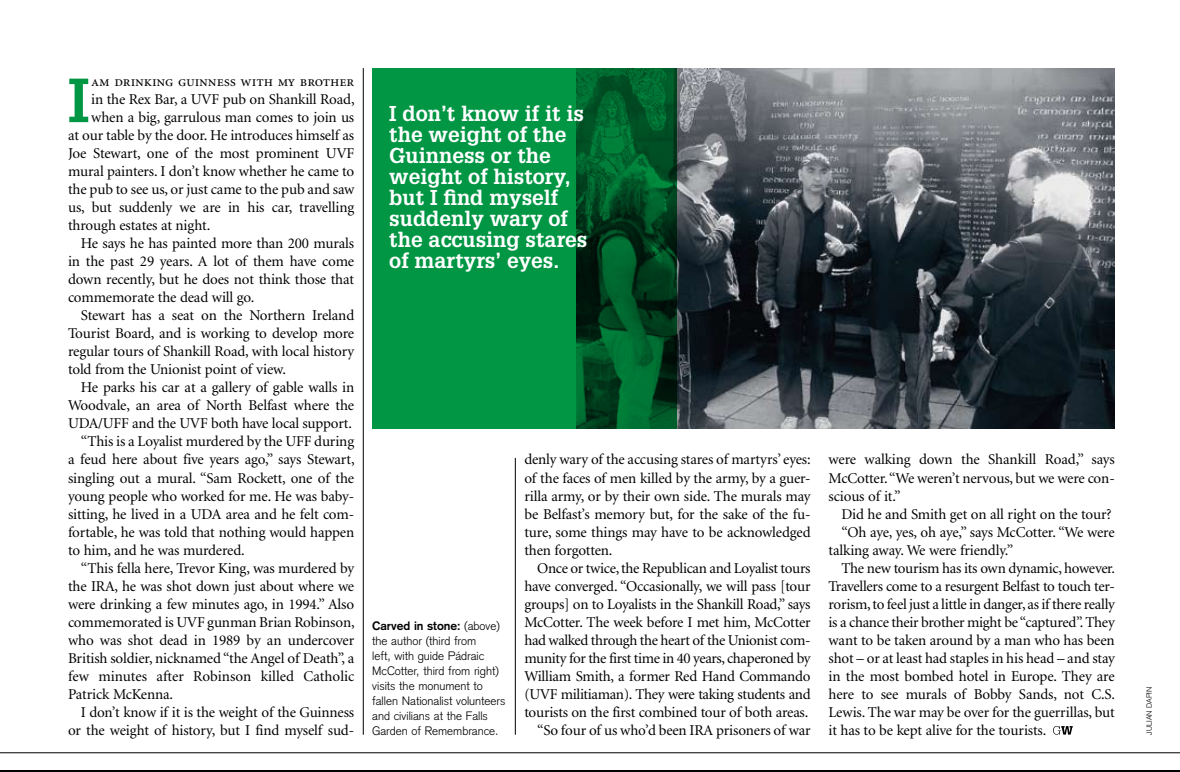
<style>
.page{position:relative;width:1180px;height:772px;background:#fff}
.page>*{position:absolute;margin:0;border:0;box-sizing:border-box;transform-origin:0 0}
.t1{font:700 60.75px "Glypha LT";color:#009643}
.t2{font:700 21px/21px "Glypha LT";color:#fff}
.t3{font:15px/18px "Minion";letter-spacing:-.01em;color:#000;text-align:justify}
.t4{font:15px "Minion Regular SC";letter-spacing:-.01em;color:#000}
.t5{font:300 12px/15px "Basic Commercial LT";color:#000}
.t6{font:300 7.5px "Basic Commercial LT";color:#000}
.s1{font-weight:700}
</style>
<div class="page">
<hr style="left:0;top:752px;width:1179px;height:1px;background:#000">
<hr style="left:515px;top:458px;width:1px;height:276px;background:#000">
<img style="left:676px;top:68px;width:438px;height:360px">
<svg style="left:1053px;top:726px;width:19px;height:8px"></svg>
<svg style="left:372px;top:68px;width:304px;height:360px;background:#007e38"></svg>
<hr style="left:363px;top:68px;width:1px;height:666px;background:#000">
<img style="left:0;top:770px;width:1179px;height:1px">
<h1 class="t1" style="left:68px;top:63px;width:23px">I</h1>
<p class="t4" style="left:91px;top:74px;width:264px">am drinking guinness with my brother</p>
<p class="t3" style="left:91px;top:91px;width:265px">in the Rex Bar, a UVF pub on Shankill Road,</p>
<p class="t3" style="left:91px;top:109px;width:264px">when a big, garrulous man comes to join us</p>
<p class="t3" style="left:68px;top:127px;width:288px">at our table by the door. He introduces himself as</p>
<p class="t3" style="left:68px;top:145px;width:287px">Joe Stewart, one of the most prominent UVF</p>
<p class="t3" style="left:68px;top:163px;width:287px">mural painters. I don’t know whether he came to</p>
<p class="t3" style="left:68px;top:181px;width:288px">the pub to see us, or just came to the pub and saw</p>
<p class="t3" style="left:68px;top:199px;width:287px">us, but suddenly we are in his car, travelling</p>
<p class="t3" style="left:68px;top:217px;width:144px">through estates at night.</p>
<p class="t3" style="left:81px;top:235px;width:275px">He says he has painted more than 200 murals</p>
<p class="t3" style="left:68px;top:253px;width:287px">in the past 29 years. A lot of them have come</p>
<p class="t3" style="left:68px;top:271px;width:287px">down recently, but he does not think those that</p>
<p class="t3" style="left:68px;top:289px;width:188px">commemorate the dead will go.</p>
<p class="t3" style="left:81px;top:307px;width:275px">Stewart has a seat on the Northern Ireland</p>
<p class="t3" style="left:68px;top:325px;width:287px">Tourist Board, and is working to develop more</p>
<p class="t3" style="left:68px;top:343px;width:287px">regular tours of Shankill Road, with local history</p>
<p class="t3" style="left:68px;top:361px;width:219px">told from the Unionist point of view.</p>
<p class="t3" style="left:81px;top:379px;width:275px">He parks his car at a gallery of gable walls in</p>
<p class="t3" style="left:68px;top:397px;width:287px">Woodvale, an area of North Belfast where the</p>
<p class="t3" style="left:68px;top:415px;width:285px">UDA/UFF and the UVF both have local support.</p>
<p class="t3" style="left:81px;top:433px;width:275px">“This is a Loyalist murdered by the UFF during</p>
<p class="t3" style="left:68px;top:451px;width:288px">a feud here about five years ago,” says Stewart,</p>
<p class="t3" style="left:68px;top:469px;width:287px">singling out a mural. “Sam Rockett, one of the</p>
<p class="t3" style="left:68px;top:487px;width:286px">young people who worked for me. He was baby-</p>
<p class="t3" style="left:68px;top:505px;width:287px">sitting, he lived in a UDA area and he felt com-</p>
<p class="t3" style="left:68px;top:523px;width:288px">fortable, he was told that nothing would happen</p>
<p class="t3" style="left:68px;top:541px;width:178px">to him, and he was murdered.</p>
<p class="t3" style="left:81px;top:559px;width:275px">“This fella here, Trevor King, was murdered by</p>
<p class="t3" style="left:68px;top:577px;width:287px">the IRA, he was shot down just about where we</p>
<p class="t3" style="left:68px;top:595px;width:287px">were drinking a few minutes ago, in 1994.” Also</p>
<p class="t3" style="left:68px;top:613px;width:288px">commemorated is UVF gunman Brian Robinson,</p>
<p class="t3" style="left:68px;top:631px;width:287px">who was shot dead in 1989 by an undercover</p>
<p class="t3" style="left:68px;top:649px;width:287px">British soldier, nicknamed “the Angel of Death”, a</p>
<p class="t3" style="left:68px;top:667px;width:288px">few minutes after Robinson killed Catholic</p>
<p class="t3" style="left:68px;top:685px;width:107px">Patrick McKenna.</p>
<p class="t3" style="left:81px;top:703px;width:275px">I don’t know if it is the weight of the Guinness</p>
<p class="t3" style="left:68px;top:721px;width:287px">or the weight of history, but I find myself sud-</p>
<h2 class="t2" style="left:389px;top:102px;width:199px">I don’t know if it is the weight of the<br>Guinness or the weight of history, but I find myself suddenly wary of the accusing stares of martyrs’ eyes.</h2>
<p class="t5" style="left:372px;top:617px;width:135px"><span class="s1">Carved in stone:</span> (above) the author (third from<br>left, with guide Pádraic<br>McCotter, third from right) visits the monument to fallen Nationalist volunteers and civilians at the Falls<br>Garden of Remembrance.</p>
<p class="t3" style="left:524px;top:451px;width:288px">denly wary of the accusing stares of martyrs’ eyes: of the faces of men killed by the army, by a guer&shy;rilla army, or by their own side. The murals may be Belfast’s memory but, for the sake of the fu&shy;ture, some things may have to be acknowledged then forgotten.</p>
<p class="t3" style="left:524px;top:559px;width:288px;text-align:right">Once or twice, the Republican and Loyalist tours have converged. “Occasionally, we will pass [tour groups] on to Loyalists in the Shankill Road,” says McCotter. The week before I met him, McCotter had walked through the heart of the Unionist com&shy;munity for the first time in 40 years, chaperoned by William Smith, a former Red Hand Commando (UVF militiaman). They were taking students and tourists on the first combined tour of both areas. “So four of us who’d been IRA prisoners of war</p>
<p class="t3" style="left:828px;top:451px;width:287px">were walking down the Shankill Road,” says McCotter. “We weren’t nervous, but we were con&shy;scious of it.”</p>
<p class="t3" style="left:841px;top:505px;width:272px">Did he and Smith get on all right on the tour?</p>
<p class="t3" style="left:841px;top:523px;width:275px">“Oh aye, yes, oh aye,” says McCotter. “We were</p>
<p class="t3" style="left:828px;top:541px;width:186px">talking away. We were friendly.”</p>
<p class="t3" style="left:841px;top:559px;width:275px">The new tourism has its own dynamic, however.</p>
<p class="t3" style="left:828px;top:577px;width:287px">Travellers come to a resurgent Belfast to touch ter-</p>
<p class="t3" style="left:828px;top:595px;width:288px">rorism, to feel just a little in danger, as if there really</p>
<p class="t3" style="left:828px;top:613px;width:288px">is a chance their brother might be “captured”. They</p>
<p class="t3" style="left:828px;top:631px;width:287px">want to be taken around by a man who has been</p>
<p class="t3" style="left:828px;top:649px;width:288px">shot – or at least had staples in his head – and stay</p>
<p class="t3" style="left:828px;top:667px;width:287px">in the most bombed hotel in Europe. They are</p>
<p class="t3" style="left:828px;top:685px;width:288px">here to see murals of Bobby Sands, not C.S.</p>
<p class="t3" style="left:828px;top:703px;width:287px">Lewis. The war may be over for the guerrillas, but</p>
<p class="t3" style="left:828px;top:721px;width:219px">it has to be kept alive for the tourists.</p>
<p class="t6" style="left:1144px;top:734px;width:48px;rotate:-90deg">julian dapin</p>
</div>
